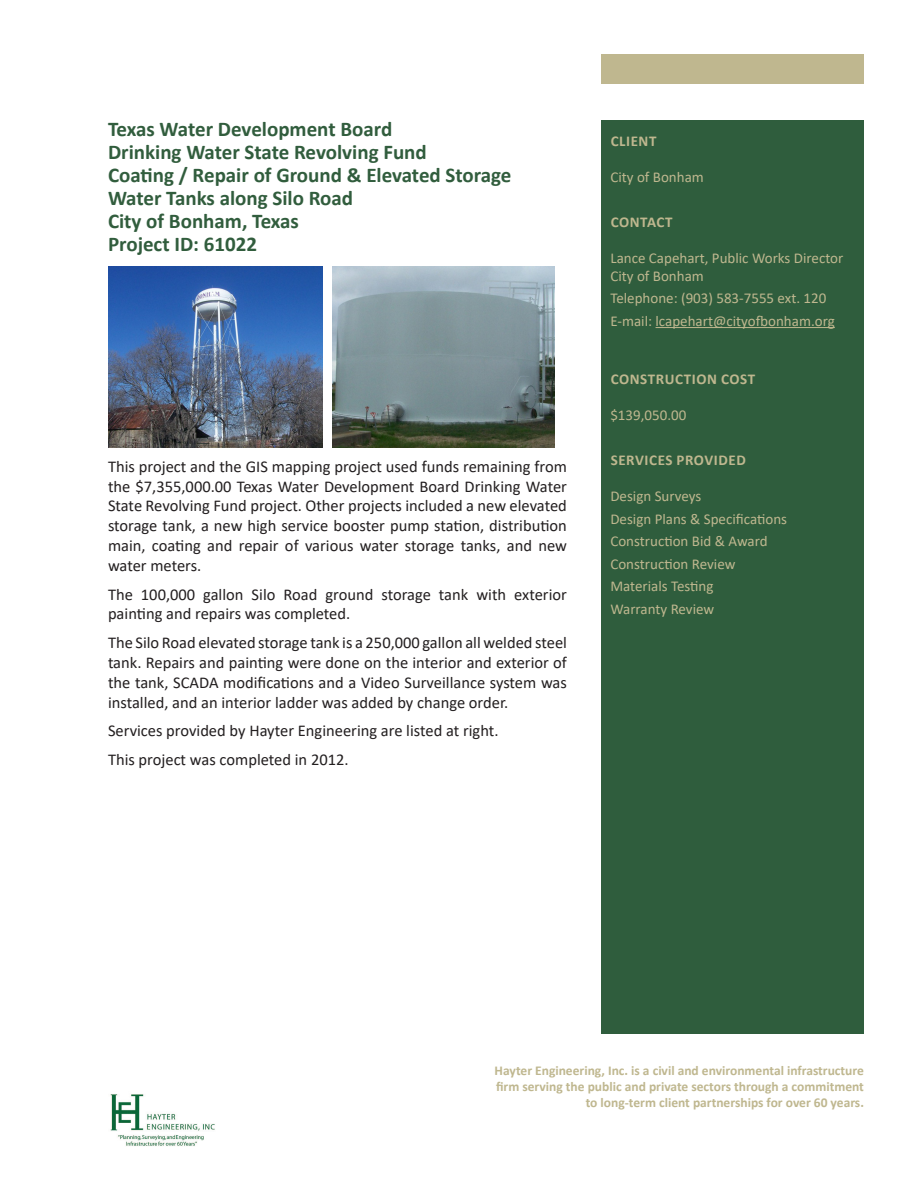
<style>
.page{position:relative;width:918px;height:1188px;background:#fff}
.page>*{position:absolute;margin:0;border:0;box-sizing:border-box;transform-origin:0 0}
.Header_for_Marketing{font:700 21px/23.1px "Calibri";color:#315d3d}
.Body_Text_for_Descri{font:16.5px/19.8px "Calibri";color:#231f20;text-align:justify}
.List_under_sub_headi{font:15px "Calibri";color:#bfb78f}
.Header_for_Green_blo{font:700 15px "Calibri";letter-spacing:.04em;color:#bfb78f}
.t1{font:700 13.5px/16.2px "Calibri";color:#bfb78f;text-align:right}
</style>
<div class="page">
<div style="left:602px;top:120px;width:262px;height:913px;background:#2f5d3d"></div>
<div style="left:602px;top:54px;width:262px;height:29px;background:#bfb78f"></div>
<img style="left:110px;top:1094px;width:105px;height:52px">
<img style="left:108px;top:266px;width:214px;height:182px">
<img style="left:332px;top:266px;width:222px;height:182px">
<hr style="left:656px;top:327px;width:179px;height:1px;background:#bfb78f">
<p class="Header_for_Marketing" style="left:108px;top:117px;width:286px">Texas Water Development Board</p>
<p class="Header_for_Marketing" style="left:108px;top:140px;width:320px">Drinking Water State Revolving Fund</p>
<p class="Header_for_Marketing" style="left:108px;top:163px;width:405px">Coating / Repair of Ground &amp; Elevated Storage<br>Water Tanks along Silo Road</p>
<p class="Header_for_Marketing" style="left:108px;top:209px;width:193px">City of Bonham, Texas</p>
<p class="Header_for_Marketing" style="left:108px;top:232px;width:151px">Project ID: 61022</p>
<p class="Body_Text_for_Descri" style="left:108px;top:456px;width:460px">This project and the GIS mapping project used funds remaining from the $7,355,000.00 Texas Water Development Board Drinking Water State Revolving Fund project. Other projects included a new elevated storage tank, a new high service booster pump station, distribution main, coating and repair of various water storage tanks, and new water meters.</p>
<p class="Body_Text_for_Descri" style="left:108px;top:584px;width:460px">The 100,000 gallon Silo Road ground storage tank with exterior painting and repairs was completed.</p>
<p class="Body_Text_for_Descri" style="left:108px;top:632px;width:460px">The Silo Road elevated storage tank is a 250,000 gallon all welded steel tank. Repairs and painting were done on the interior and exterior of the tank, SCADA modifications and a Video Surveillance system was installed, and an interior ladder was added by change order.</p>
<p class="Body_Text_for_Descri" style="left:108px;top:721px;width:392px">Services provided by Hayter Engineering are listed at right.</p>
<p class="Body_Text_for_Descri" style="left:108px;top:749px;width:242px">This project was completed in 2012.</p>
<p class="Header_for_Green_blo" style="left:611px;top:130px;width:47px">CLIENT</p>
<p class="List_under_sub_headi" style="left:610px;top:166px;width:95px">City of Bonham</p>
<p class="Header_for_Green_blo" style="left:611px;top:211px;width:63px">CONTACT</p>
<p class="List_under_sub_headi" style="left:610px;top:247px;width:234px">Lance Capehart, Public Works Director</p>
<p class="List_under_sub_headi" style="left:610px;top:265px;width:95px">City of Bonham</p>
<p class="List_under_sub_headi" style="left:610px;top:288px;width:218px">Telephone: (903) 583-7555 ext. 120</p>
<p class="List_under_sub_headi" style="left:610px;top:310px;width:226px">E-mail: lcapehart@cityofbonham.org</p>
<p class="Header_for_Green_blo" style="left:611px;top:369px;width:146px">CONSTRUCTION COST</p>
<p class="List_under_sub_headi" style="left:610px;top:405px;width:77px">$139,050.00</p>
<p class="Header_for_Green_blo" style="left:611px;top:450px;width:137px">SERVICES PROVIDED</p>
<p class="List_under_sub_headi" style="left:610px;top:486px;width:92px">Design Surveys</p>
<p class="List_under_sub_headi" style="left:610px;top:508px;width:178px">Design Plans &amp; Specifications</p>
<p class="List_under_sub_headi" style="left:610px;top:531px;width:159px">Construction Bid &amp; Award</p>
<p class="List_under_sub_headi" style="left:610px;top:553px;width:127px">Construction Review</p>
<p class="List_under_sub_headi" style="left:610px;top:576px;width:105px">Materials Testing</p>
<p class="List_under_sub_headi" style="left:610px;top:598px;width:105px">Warranty Review</p>
<p class="t1" style="left:495px;top:1062px;width:371px">Hayter Engineering, Inc. is a civil and environmental infrastructure firm serving the public and private sectors through a commitment to long-term client partnerships for over 60 years.</p>
</div>
